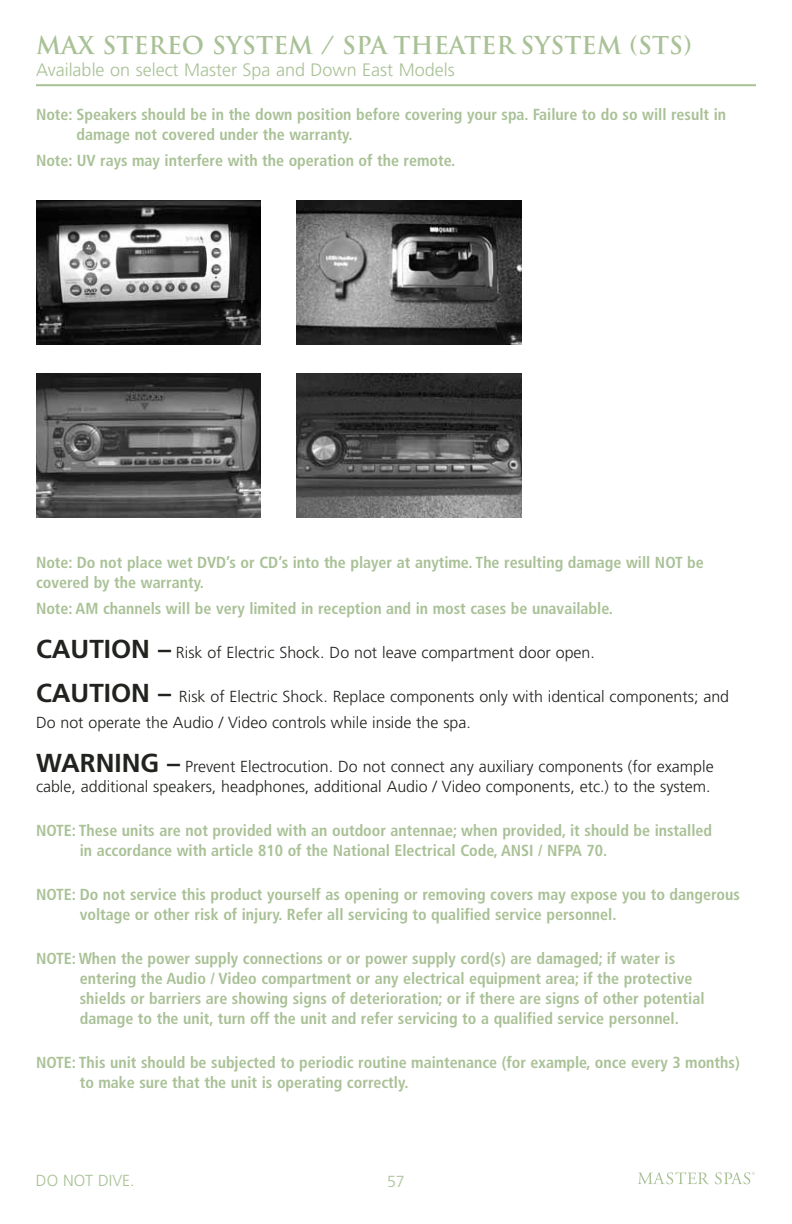
<style>
.page{position:relative;width:792px;height:1224px;background:#fff}
.page>*{position:absolute;margin:0;border:0;box-sizing:border-box;transform-origin:0 0}
.t1{font:700 24px "Trajan";color:#a9c196}
.t2{font:300 18px "Frutiger";color:#a9c196}
.t3{font:700 condensed 16px/20px "Frutiger";color:#a9c196}
.t4{font:300 16px/26px "Frutiger";color:#20231e}
.t5{font:300 16px "Frutiger";color:#a9c196}
.s1{font-weight:700;font-size:26px}
</style>
<div class="page">
<hr style="left:36px;top:84px;width:720px;height:2px;background:#a9c196">
<svg style="left:638px;top:1172px;width:71px;height:12px"></svg>
<svg style="left:715px;top:1172px;width:40px;height:12px"></svg>
<img style="left:36px;top:201px;width:224px;height:144px">
<img style="left:297px;top:201px;width:224px;height:144px">
<img style="left:36px;top:374px;width:224px;height:143px">
<img style="left:297px;top:374px;width:224px;height:143px">
<h1 class="t1" style="left:36px;top:32px;width:657px">MAX STEREO SYSTEM / SPA THEATER SYSTEM (STS)</h1>
<p class="t2" style="left:36px;top:63px;width:420px">Available on select Master Spa and Down East Models</p>
<p class="t3" style="left:76px;top:106px;width:651px;text-indent:-40px">Note: Speakers should be in the down position before covering your spa. Failure to do so will result in damage not covered under the warranty.</p>
<p class="t3" style="left:36px;top:152px;width:421px">Note: UV rays may interfere with the operation of the remote.</p>
<p class="t3" style="left:36px;top:554px;width:669px">Note: Do not place wet DVD’s or CD’s into the player at anytime. The resulting damage will NOT be covered by the warranty.</p>
<p class="t3" style="left:36px;top:600px;width:578px">Note: AM channels will be very limited in reception and in most cases be unavailable.</p>
<p class="t4" style="left:36px;top:641px;width:560px"><span class="s1">CAUTION –</span> Risk of Electric Shock. Do not leave compartment door open.</p>
<p class="t4" style="left:36px;top:685px;width:695px"><span class="s1">CAUTION –</span> Risk of Electric Shock. Replace components only with identical components; and<br>Do not operate the Audio / Video controls while inside the spa.</p>
<p class="t4" style="left:36px;top:758px;width:679px;line-height:20px"><span class="s1">WARNING –</span> Prevent Electrocution. Do not connect any auxiliary components (for example cable, additional speakers, headphones, additional Audio / Video components, etc.) to the system.</p>
<p class="t3" style="left:80px;top:822px;width:634px;text-indent:-44px">NOTE: These units are not provided with an outdoor antennae; when provided, it should be installed in accordance with article 810 of the National Electrical Code, ANSI / NFPA 70.</p>
<p class="t3" style="left:80px;top:886px;width:662px;text-indent:-44px">NOTE: Do not service this product yourself as opening or removing covers may expose you to dangerous voltage or other risk of injury. Refer all servicing to qualified service personnel.</p>
<p class="t3" style="left:80px;top:950px;width:626px;text-indent:-44px">NOTE: When the power supply connections or or power supply cord(s) are damaged; if water is entering the Audio / Video compartment or any electrical equipment area; if the protective shields or barriers are showing signs of deterioration; or if there are signs of other potential damage to the unit, turn off the unit and refer servicing to a qualified service personnel.</p>
<p class="t3" style="left:80px;top:1054px;width:661px;text-indent:-44px">NOTE: This unit should be subjected to periodic routine maintenance (for example, once every 3 months) to make sure that the unit is operating correctly.</p>
<p class="t5" style="left:36px;top:1174px;width:100px">DO NOT DIVE.</p>
<p class="t5" style="left:387px;top:1174px;width:19px">57</p>
</div>
